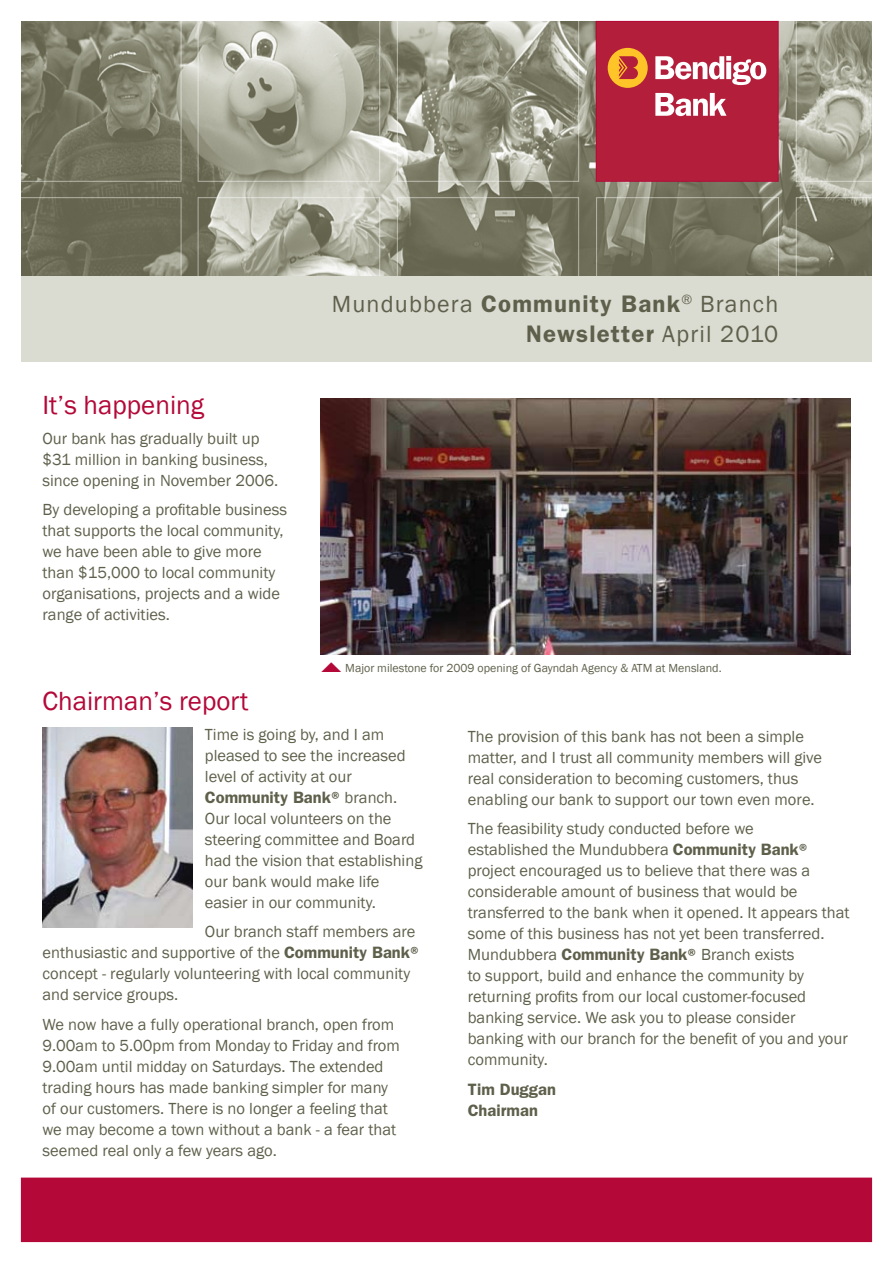
<style>
.page{position:relative;width:893px;height:1263px;background:#fff}
.page>*{position:absolute;margin:0;border:0;box-sizing:border-box;transform-origin:0 0}
.t1{font:27px "Franklin Gothic";color:#b30838}
.t2{font:24px/30px "Franklin Gothic";letter-spacing:.05em;color:#5f604b;text-align:right}
.t3{font:16.5px/21px "Franklin Gothic";color:#5f604b}
.t4{font:600 16.5px/21px "Franklin Gothic";color:#5f604b}
.t5{font:12px "Franklin Gothic";color:#5f604b}
.s1{font-weight:600}
</style>
<div class="page">
<img style="left:21px;top:21px;width:851px;height:255px">
<div style="left:596px;top:21px;width:181px;height:160px;background:#b31e3b"></div>
<div style="left:608px;top:48px;width:40px;height:40px;background:#ffc428;border-radius:50%"></div>
<svg style="left:619px;top:56px;width:19px;height:23px"></svg>
<svg style="left:655px;top:56px;width:111px;height:29px"></svg>
<svg style="left:655px;top:93px;width:71px;height:23px"></svg>
<div style="left:596px;top:21px;width:182px;height:160px;border:1px solid #b30838"></div>
<div style="left:21px;top:1178px;width:851px;height:63px;background:#b30838"></div>
<div style="left:21px;top:1178px;width:851px;height:64px;border:1px solid #b30838"></div>
<div style="left:0;top:0;width:181px;height:182px;border:1px solid #fff"></div>
<svg style="left:21px;top:197px;width:160px;height:79px;background:#6d6d58"></svg>
<div style="left:198px;top:197px;width:182px;height:107px;border:1px solid #fff"></div>
<div style="left:796px;top:197px;width:97px;height:107px;border:1px solid #fff"></div>
<div style="left:198px;top:0;width:182px;height:182px;border:1px solid #fff"></div>
<div style="left:397px;top:0;width:182px;height:182px;border:1px solid #fff"></div>
<div style="left:796px;top:0;width:97px;height:182px;border:1px solid #fff"></div>
<div style="left:21px;top:276px;width:851px;height:85px;background:#dadbd1"></div>
<img style="left:320px;top:398px;width:530px;height:257px">
<img style="left:43px;top:727px;width:149px;height:201px">
<h1 class="t1" style="left:43px;top:389px;width:163px">It’s happening</h1>
<p class="t3" style="left:43px;top:428px;width:237px">Our bank has gradually built up $31 million in banking business, since opening in November 2006.</p>
<p class="t3" style="left:43px;top:500px;width:246px">By developing a profitable business that supports the local community, we have been able to give more than $15,000 to local community organisations, projects and a wide range of activities.</p>
<h2 class="t2" style="left:332px;top:289px;width:448px">Mundubbera <span class="s1">Community Bank</span><sup>®</sup> Branch<br><span class="s1">Newsletter</span> April 2010</h2>
<p class="t5" style="left:345px;top:661px;width:378px">Major milestone for 2009 opening of Gayndah Agency &amp; ATM at Mensland.</p>
<h1 class="t1" style="left:43px;top:684px;width:208px">Chairman’s report</h1>
<p class="t3" style="left:205px;top:724px;width:219px">Time is going by, and I am pleased to see the increased level of activity at our<br><span class="s1">Community Bank®</span> branch.<br>Our local volunteers on the steering committee and Board had the vision that establishing our bank would make life easier in our community.</p>
<p class="t3" style="left:43px;top:922px;width:381px;text-indent:162px">Our branch staff members are enthusiastic and supportive of the <span class="s1">Community Bank® </span>concept - regularly volunteering with local community and service groups.</p>
<p class="t3" style="left:43px;top:1014px;width:359px">We now have a fully operational branch, open from 9.00am to 5.00pm from Monday to Friday and from 9.00am until midday on Saturdays. The extended trading hours has made banking simpler for many of our customers. There is no longer a feeling that we may become a town without a bank - a fear that seemed real only a few years ago.</p>
<p class="t3" style="left:468px;top:726px;width:356px">The provision of this bank has not been a simple matter, and I trust all community members will give real consideration to becoming customers, thus enabling our bank to support our town even more.</p>
<p class="t3" style="left:468px;top:818px;width:383px">The feasibility study conducted before we<br>established the Mundubbera <span class="s1">Community Bank® </span>project encouraged us to believe that there was a considerable amount of business that would be transferred to the bank when it opened. It appears that some of this business has not yet been transferred.<br>Mundubbera <span class="s1">Community Bank®</span> Branch exists<br>to support, build and enhance the community by returning profits from our local customer-focused banking service. We ask you to please consider banking with our branch for the benefit of you and your community.</p>
<p class="t4" style="left:468px;top:1078px;width:90px">Tim Duggan<br>Chairman</p>
</div>
